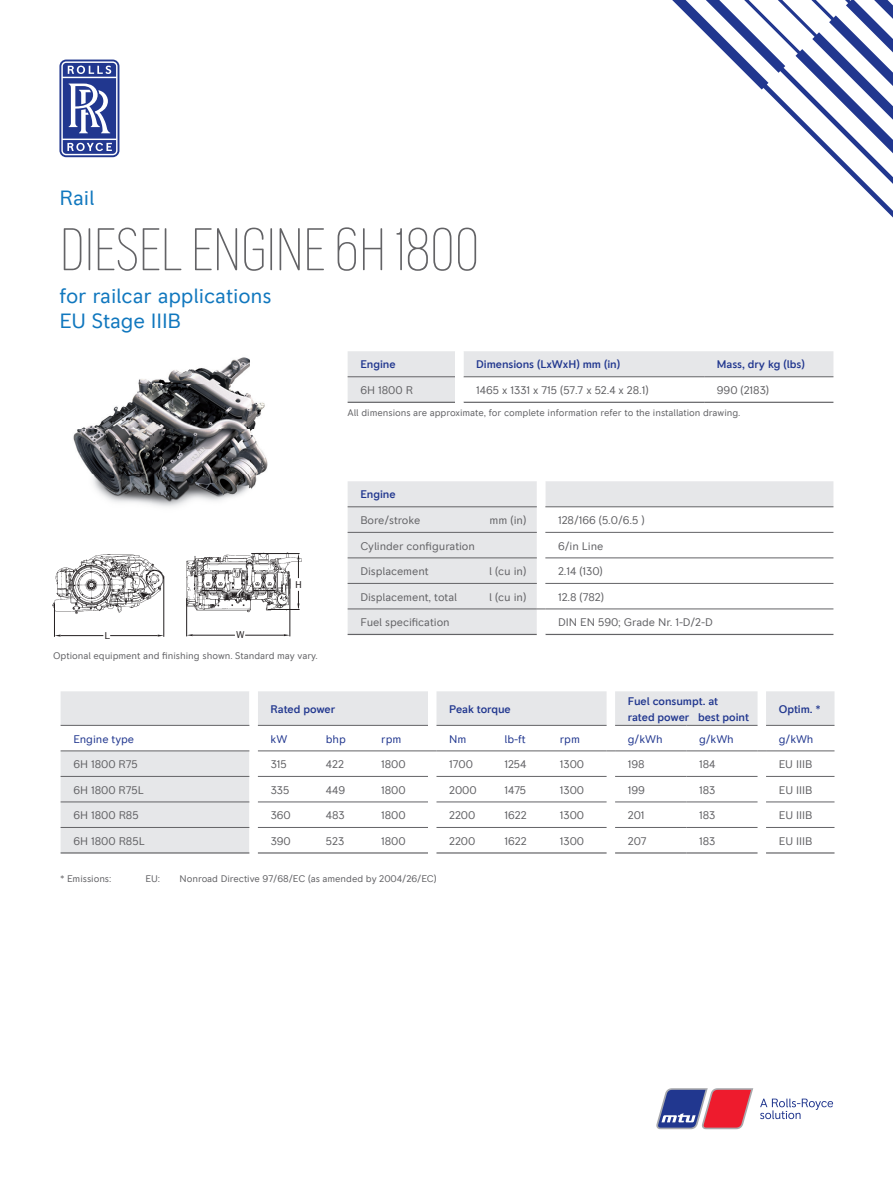
<style>
.page{position:relative;width:893px;height:1191px;background:#fff}
.page>*{position:absolute;margin:0;border:0;box-sizing:border-box;transform-origin:0 0}
.t1{font:200 condensed 60px "RR Pioneer";letter-spacing:-.015em;color:#636366}
.t2{font:21px/25.2px "RR Pioneer";letter-spacing:-.005em;color:#1077be}
.t3{font:11.25px "RR Pioneer";letter-spacing:-.005em;color:#636366}
.t4{font:500 11.25px/16.2px "RR Pioneer";letter-spacing:-.005em;color:#21378f}
.t5{font:11.25px "RR Pioneer";letter-spacing:-.005em;color:#21378f}
.t6{font:9.75px "RR Pioneer";letter-spacing:-.005em;color:#636366}
.t7{font:9px "Geneva";color:#231f20}
</style>
<div class="page">
<svg style="left:672px;top:0;width:221px;height:217px"></svg>
<svg style="left:59px;top:60px;width:60px;height:97px"></svg>
<svg style="left:760px;top:1098px;width:73px;height:21px"></svg>
<svg style="left:656px;top:1088px;width:97px;height:41px"></svg>
<svg style="left:61px;top:691px;width:773px;height:161px;fill:#e6e7e9"></svg>
<svg style="left:249px;top:691px;width:517px;height:162px"></svg>
<hr style="left:61px;top:725px;width:188px;height:1px;background:#636366">
<hr style="left:258px;top:725px;width:170px;height:1px;background:#636366">
<hr style="left:436px;top:725px;width:171px;height:1px;background:#636366">
<hr style="left:615px;top:725px;width:71px;height:1px;background:#636366">
<hr style="left:686px;top:725px;width:71px;height:1px;background:#636366">
<hr style="left:766px;top:725px;width:68px;height:1px;background:#636366">
<hr style="left:61px;top:750px;width:188px;height:1px;background:#636366">
<hr style="left:61px;top:776px;width:188px;height:1px;background:#636366">
<hr style="left:258px;top:776px;width:170px;height:1px;background:#636366">
<hr style="left:436px;top:776px;width:171px;height:1px;background:#636366">
<hr style="left:615px;top:776px;width:71px;height:1px;background:#636366">
<hr style="left:686px;top:776px;width:71px;height:1px;background:#636366">
<hr style="left:766px;top:776px;width:68px;height:1px;background:#636366">
<hr style="left:61px;top:801px;width:188px;height:1px;background:#636366">
<hr style="left:258px;top:801px;width:170px;height:1px;background:#636366">
<hr style="left:436px;top:801px;width:171px;height:1px;background:#636366">
<hr style="left:615px;top:801px;width:71px;height:1px;background:#636366">
<hr style="left:686px;top:801px;width:71px;height:1px;background:#636366">
<hr style="left:766px;top:801px;width:68px;height:1px;background:#636366">
<hr style="left:61px;top:827px;width:188px;height:1px;background:#636366">
<hr style="left:258px;top:827px;width:170px;height:1px;background:#636366">
<hr style="left:436px;top:827px;width:171px;height:1px;background:#636366">
<hr style="left:615px;top:827px;width:71px;height:1px;background:#636366">
<hr style="left:686px;top:827px;width:71px;height:1px;background:#636366">
<hr style="left:766px;top:827px;width:68px;height:1px;background:#636366">
<hr style="left:61px;top:852px;width:188px;height:1px;background:#636366">
<hr style="left:258px;top:852px;width:170px;height:1px;background:#636366">
<hr style="left:436px;top:852px;width:171px;height:1px;background:#636366">
<hr style="left:615px;top:852px;width:71px;height:1px;background:#636366">
<hr style="left:686px;top:852px;width:71px;height:1px;background:#636366">
<hr style="left:766px;top:852px;width:68px;height:1px;background:#636366">
<hr style="left:258px;top:750px;width:170px;height:1px;background:#636366">
<hr style="left:436px;top:750px;width:171px;height:1px;background:#636366">
<hr style="left:615px;top:750px;width:71px;height:1px;background:#636366">
<hr style="left:686px;top:750px;width:71px;height:1px;background:#636366">
<hr style="left:766px;top:750px;width:68px;height:1px;background:#636366">
<svg style="left:348px;top:351px;width:485px;height:52px"></svg>
<svg style="left:348px;top:481px;width:485px;height:153px;fill:#e6e7e9"></svg>
<hr style="left:348px;top:506px;width:189px;height:1px;background:#636366">
<hr style="left:545px;top:506px;width:288px;height:1px;background:#636366">
<hr style="left:348px;top:532px;width:189px;height:1px;background:#636366">
<hr style="left:545px;top:532px;width:288px;height:1px;background:#636366">
<hr style="left:348px;top:557px;width:189px;height:1px;background:#636366">
<hr style="left:545px;top:557px;width:288px;height:1px;background:#636366">
<hr style="left:348px;top:583px;width:189px;height:1px;background:#636366">
<hr style="left:545px;top:583px;width:288px;height:1px;background:#636366">
<hr style="left:348px;top:608px;width:189px;height:1px;background:#636366">
<hr style="left:545px;top:608px;width:288px;height:1px;background:#636366">
<hr style="left:348px;top:634px;width:189px;height:1px;background:#636366">
<hr style="left:545px;top:634px;width:288px;height:1px;background:#636366">
<svg style="left:537px;top:481px;width:8px;height:153px"></svg>
<img style="left:73px;top:357px;width:195px;height:150px">
<img style="left:52px;top:552px;width:250px;height:64px">
<hr style="left:110px;top:635px;width:48px;height:1px;background:#231f20">
<hr style="left:61px;top:635px;width:42px;height:1px;background:#231f20">
<hr style="left:164px;top:576px;width:1px;height:61px;background:#231f20">
<hr style="left:54px;top:603px;width:1px;height:34px;background:#231f20">
<hr style="left:268px;top:609px;width:32px;height:1px;background:#231f20">
<hr style="left:251px;top:553px;width:49px;height:1px;background:#231f20">
<svg style="left:297px;top:554px;width:2px;height:24px"></svg>
<svg style="left:297px;top:591px;width:2px;height:18px"></svg>
<hr style="left:245px;top:635px;width:39px;height:1px;background:#231f20">
<hr style="left:193px;top:635px;width:42px;height:1px;background:#231f20">
<hr style="left:290px;top:579px;width:1px;height:57px;background:#231f20">
<hr style="left:186px;top:598px;width:1px;height:38px;background:#231f20">
<svg style="left:187px;top:634px;width:6px;height:2px"></svg>
<svg style="left:284px;top:634px;width:6px;height:2px"></svg>
<h2 class="t2" style="left:60px;top:186px;width:37px">Rail</h2>
<h1 class="t1" style="left:60px;top:216px;width:422px">DIESEL ENGINE 6H 1800</h1>
<h2 class="t2" style="left:60px;top:283px;width:214px">for railcar applications<br>EU Stage IIIB</h2>
<p class="t7" style="left:296px;top:579px;width:8px">H</p>
<p class="t7" style="left:236px;top:630px;width:10px">W</p>
<p class="t6" style="left:53px;top:650px;width:266px">Optional equipment and finishing shown. Standard may vary.</p>
<p class="t7" style="left:105px;top:630px;width:7px">L</p>
<p class="t4" style="left:360px;top:356px;width:37px">Engine</p>
<p class="t4" style="left:476px;top:356px;width:145px">Dimensions (LxWxH) mm (in)</p>
<p class="t4" style="left:717px;top:356px;width:89px">Mass, dry kg (lbs)</p>
<p class="t3" style="left:360px;top:383px;width:54px">6H 1800 R</p>
<p class="t3" style="left:476px;top:383px;width:174px">1465 x 1331 x 715 (57.7 x 52.4 x 28.1)</p>
<p class="t3" style="left:717px;top:383px;width:54px">990 (2183)</p>
<p class="t6" style="left:348px;top:407px;width:394px">All dimensions are approximate, for complete information refer to the installation drawing.</p>
<p class="t4" style="left:360px;top:486px;width:37px">Engine</p>
<p class="t3" style="left:360px;top:513px;width:61px">Bore/stroke</p>
<p class="t3" style="left:490px;top:513px;width:38px">mm (in)</p>
<p class="t3" style="left:558px;top:513px;width:88px">128/166 (5.0/6.5 )</p>
<p class="t3" style="left:360px;top:539px;width:116px">Cylinder configuration</p>
<p class="t3" style="left:558px;top:539px;width:47px">6/in Line</p>
<p class="t3" style="left:360px;top:564px;width:70px">Displacement</p>
<p class="t3" style="left:489px;top:564px;width:39px">l (cu in)</p>
<p class="t3" style="left:558px;top:564px;width:46px">2.14 (130)</p>
<p class="t3" style="left:360px;top:590px;width:98px">Displacement, total</p>
<p class="t3" style="left:489px;top:590px;width:39px">l (cu in)</p>
<p class="t3" style="left:558px;top:590px;width:47px">12.8 (782)</p>
<p class="t3" style="left:360px;top:615px;width:91px">Fuel specification</p>
<p class="t3" style="left:558px;top:615px;width:156px">DIN EN 590; Grade Nr. 1-D/2-D</p>
<p class="t4" style="left:271px;top:701px;width:66px">Rated power</p>
<p class="t4" style="left:449px;top:701px;width:63px">Peak torque</p>
<p class="t4" style="left:628px;top:692px;width:123px">Fuel consumpt. at<br>rated power best point</p>
<p class="t4" style="left:779px;top:701px;width:43px">Optim. *</p>
<p class="t5" style="left:73px;top:732px;width:62px">Engine type</p>
<p class="t5" style="left:271px;top:732px;width:18px">kW</p>
<p class="t5" style="left:326px;top:732px;width:22px">bhp</p>
<p class="t5" style="left:381px;top:732px;width:22px">rpm</p>
<p class="t5" style="left:449px;top:732px;width:19px">Nm</p>
<p class="t5" style="left:504px;top:732px;width:23px">lb-ft</p>
<p class="t5" style="left:560px;top:732px;width:22px">rpm</p>
<p class="t5" style="left:628px;top:732px;width:36px">g/kWh</p>
<p class="t5" style="left:699px;top:732px;width:36px">g/kWh</p>
<p class="t5" style="left:779px;top:732px;width:36px">g/kWh</p>
<p class="t3" style="left:73px;top:757px;width:66px">6H 1800 R75</p>
<p class="t3" style="left:271px;top:757px;width:18px">315</p>
<p class="t3" style="left:326px;top:757px;width:19px">422</p>
<p class="t3" style="left:381px;top:757px;width:26px">1800</p>
<p class="t3" style="left:449px;top:757px;width:25px">1700</p>
<p class="t3" style="left:505px;top:757px;width:24px">1254</p>
<p class="t3" style="left:560px;top:757px;width:26px">1300</p>
<p class="t3" style="left:628px;top:757px;width:18px">198</p>
<p class="t3" style="left:699px;top:757px;width:18px">184</p>
<p class="t3" style="left:779px;top:757px;width:35px">EU IIIB</p>
<p class="t3" style="left:73px;top:783px;width:72px">6H 1800 R75L</p>
<p class="t3" style="left:271px;top:783px;width:20px">335</p>
<p class="t3" style="left:326px;top:783px;width:21px">449</p>
<p class="t3" style="left:381px;top:783px;width:26px">1800</p>
<p class="t3" style="left:449px;top:783px;width:29px">2000</p>
<p class="t3" style="left:505px;top:783px;width:23px">1475</p>
<p class="t3" style="left:560px;top:783px;width:26px">1300</p>
<p class="t3" style="left:628px;top:783px;width:19px">199</p>
<p class="t3" style="left:699px;top:783px;width:18px">183</p>
<p class="t3" style="left:779px;top:783px;width:35px">EU IIIB</p>
<p class="t3" style="left:73px;top:808px;width:67px">6H 1800 R85</p>
<p class="t3" style="left:271px;top:808px;width:22px">360</p>
<p class="t3" style="left:326px;top:808px;width:20px">483</p>
<p class="t3" style="left:381px;top:808px;width:26px">1800</p>
<p class="t3" style="left:449px;top:808px;width:28px">2200</p>
<p class="t3" style="left:505px;top:808px;width:24px">1622</p>
<p class="t3" style="left:560px;top:808px;width:26px">1300</p>
<p class="t3" style="left:628px;top:808px;width:18px">201</p>
<p class="t3" style="left:699px;top:808px;width:18px">183</p>
<p class="t3" style="left:779px;top:808px;width:35px">EU IIIB</p>
<p class="t3" style="left:73px;top:834px;width:73px">6H 1800 R85L</p>
<p class="t3" style="left:271px;top:834px;width:22px">390</p>
<p class="t3" style="left:326px;top:834px;width:20px">523</p>
<p class="t3" style="left:381px;top:834px;width:26px">1800</p>
<p class="t3" style="left:449px;top:834px;width:28px">2200</p>
<p class="t3" style="left:505px;top:834px;width:24px">1622</p>
<p class="t3" style="left:560px;top:834px;width:26px">1300</p>
<p class="t3" style="left:628px;top:834px;width:20px">207</p>
<p class="t3" style="left:699px;top:834px;width:18px">183</p>
<p class="t3" style="left:779px;top:834px;width:35px">EU IIIB</p>
<p class="t6" style="left:61px;top:873px;width:52px">* Emissions:</p>
<p class="t6" style="left:146px;top:873px;width:16px">EU:</p>
<p class="t6" style="left:180px;top:873px;width:258px">Nonroad Directive 97/68/EC (as amended by 2004/26/EC)</p>
</div>
